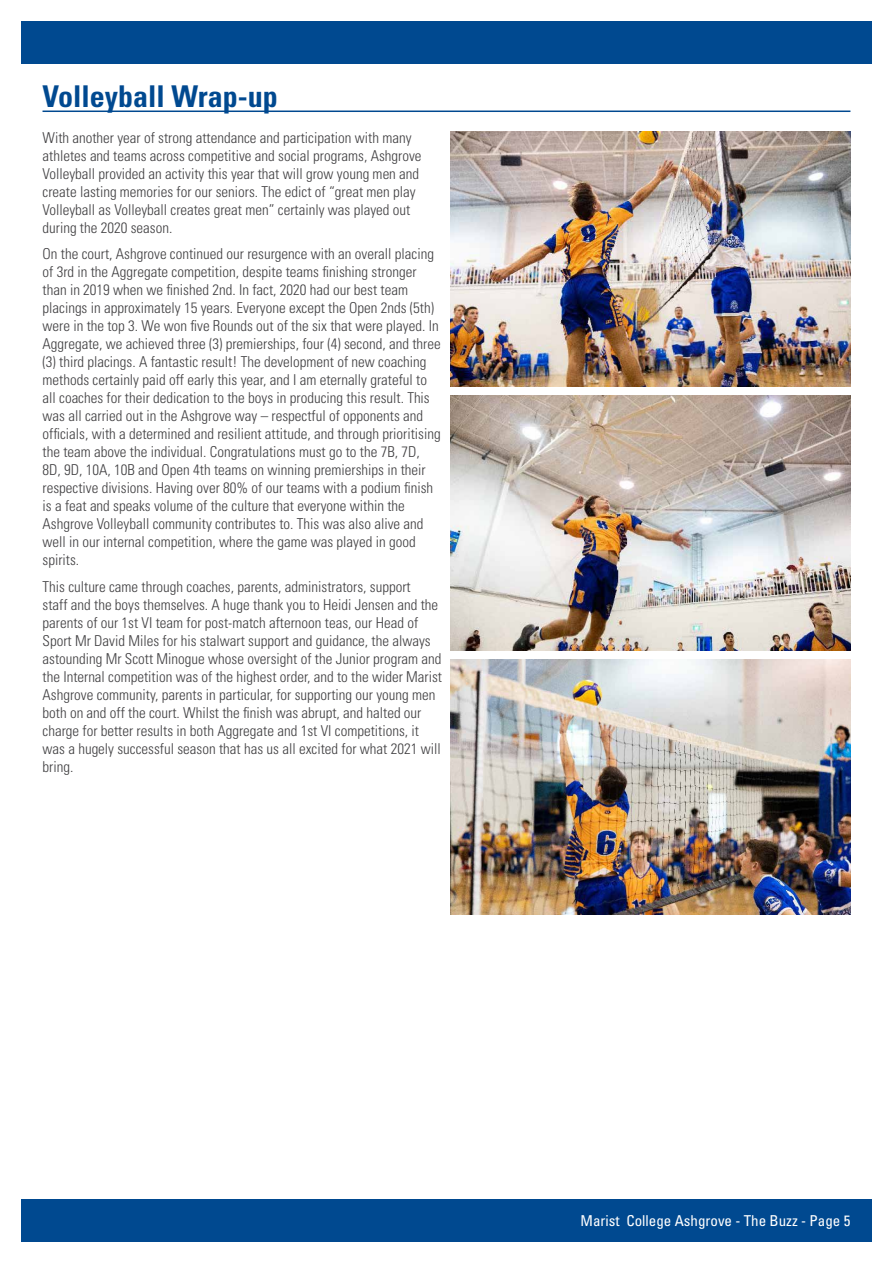
<style>
.page{position:relative;width:893px;height:1263px;background:#fff}
.page>*{position:absolute;margin:0;border:0;box-sizing:border-box;transform-origin:0 0}
.t1{font:700 condensed 30px "Univers LT Std";color:#004990}
.t2{font:300 condensed 15px/18px "Univers LT Std";color:#414042}
.t3{font:condensed 15px "Univers LT Std";color:#fff}
</style>
<div class="page">
<div style="left:21px;top:1199px;width:851px;height:43px;background:#004990"></div>
<div style="left:21px;top:21px;width:851px;height:43px;background:#004990"></div>
<hr style="left:43px;top:111px;width:807px;height:1px;background:#004990">
<img style="left:451px;top:132px;width:399px;height:255px">
<img style="left:451px;top:395px;width:399px;height:256px">
<img style="left:451px;top:659px;width:399px;height:255px">
<h1 class="t1" style="left:43px;top:78px;width:237px">Volleyball Wrap-up</h1>
<p class="t2" style="left:43px;top:128px;width:381px">With another year of strong attendance and participation with many athletes and teams across competitive and social programs, Ashgrove Volleyball provided an activity this year that will grow young men and create lasting memories for our seniors. The edict of “great men play Volleyball as Volleyball creates great men” certainly was played out during the 2020 season.</p>
<p class="t2" style="left:43px;top:245px;width:400px">On the court, Ashgrove continued our resurgence with an overall placing of 3rd in the Aggregate competition, despite teams finishing stronger than in 2019 when we finished 2nd. In fact, 2020 had our best team placings in approximately 15 years. Everyone except the Open 2nds (5th) were in the top 3. We won five Rounds out of the six that were played. In Aggregate, we achieved three (3) premierships, four (4) second, and three (3) third placings. A fantastic result! The development of new coaching methods certainly paid off early this year, and I am eternally grateful to all coaches for their dedication to the boys in producing this result. This was all carried out in the Ashgrove way – respectful of opponents and officials, with a determined and resilient attitude, and through prioritising the team above the individual. Congratulations must go to the 7B, 7D, 8D, 9D, 10A, 10B and Open 4th teams on winning premierships in their respective divisions. Having over 80% of our teams with a podium finish is a feat and speaks volume of the culture that everyone within the Ashgrove Volleyball community contributes to. This was also alive and well in our internal competition, where the game was played in good spirits.</p>
<p class="t2" style="left:43px;top:577px;width:401px">This culture came through coaches, parents, administrators, support<br>staff and the boys themselves. A huge thank you to Heidi Jensen and the parents of our 1st VI team for post-match afternoon teas, our Head of Sport Mr David Miles for his stalwart support and guidance, the always astounding Mr Scott Minogue whose oversight of the Junior program and the Internal competition was of the highest order, and to the wider Marist Ashgrove community, parents in particular, for supporting our young men both on and off the court. Whilst the finish was abrupt, and halted our charge for better results in both Aggregate and 1st VI competitions, it was a hugely successful season that has us all excited for what 2021 will bring.</p>
<p class="t3" style="left:580px;top:1211px;width:271px">Marist College Ashgrove - The Buzz - Page 5</p>
</div>
